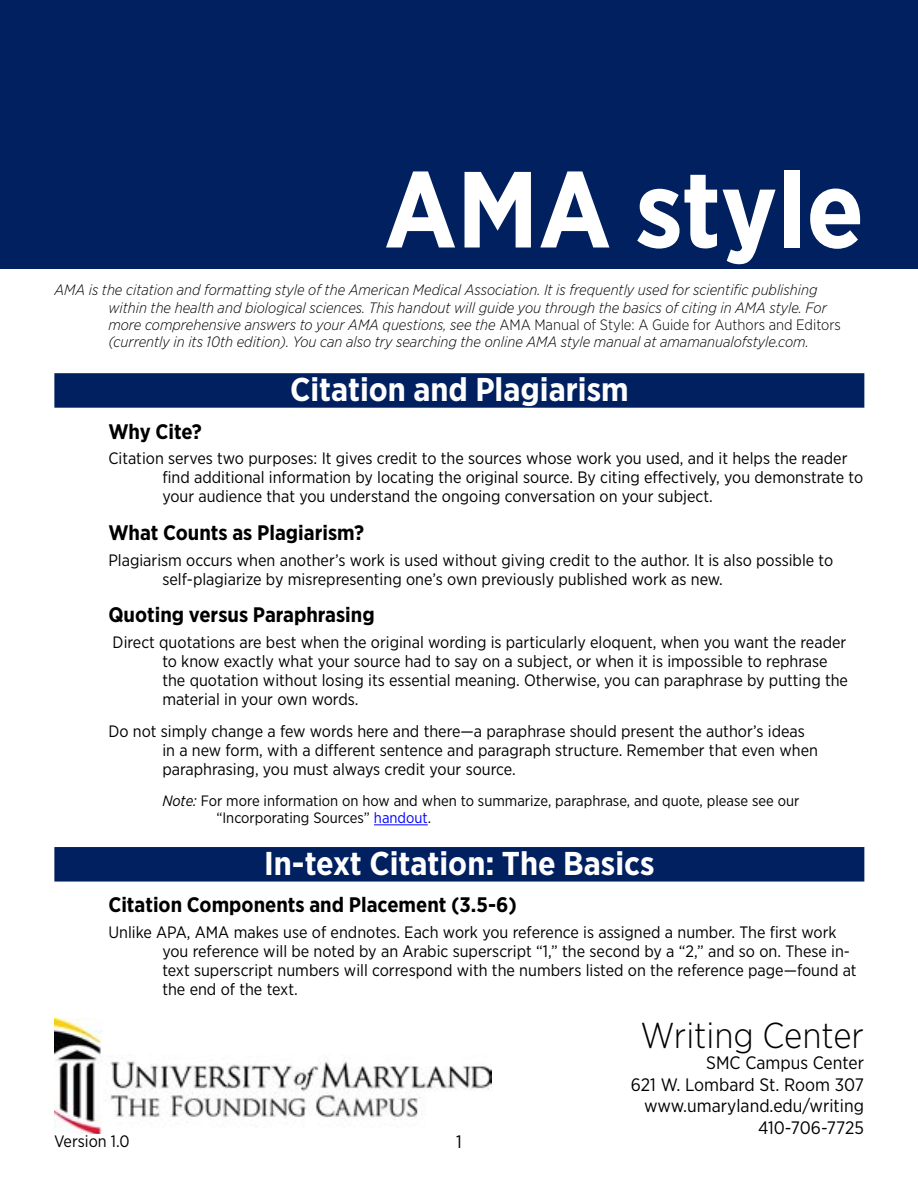
<style>
.page{position:relative;width:918px;height:1188px;background:#fff}
.page>*{position:absolute;margin:0;border:0;box-sizing:border-box;transform-origin:0 0}
.t1{font:700 108px "Gotham Narrow";color:#fff}
.t2{font:300 36px "Gotham Narrow";color:#000}
.t3{font:700 33px "Gotham Narrow";color:#fff}
.t4{font:700 21px "Gotham Narrow";color:#000}
.t5{font:18px/21.6px "Gotham Narrow";color:#000;text-align:right}
.t6{font:16.5px/18.9px "Gotham Narrow";color:#000}
.t7{font:italic 300 15px/17.2px "Gotham Narrow";color:#000}
.t8{font:15px/17.2px "Gotham Narrow";color:#000}
.s1{font-style:normal}
.s2{font-style:italic}
.s3{color:#00f}
</style>
<div class="page">
<div style="left:1px;top:0;width:917px;height:268px;background:#002060"></div>
<img style="left:54px;top:1019px;width:438px;height:115px">
<div style="left:54px;top:373px;width:810px;height:35px;background:#002060"></div>
<hr style="left:374px;top:824px;width:54px;height:1px;background:#00f">
<div style="left:54px;top:847px;width:810px;height:35px;background:#002060"></div>
<h1 class="t1" style="left:384px;top:140px;width:481px">AMA style</h1>
<p class="t7" style="left:108px;top:281px;width:734px;text-indent:-54px">AMA is the citation and formatting style of the American Medical Association. It is frequently used for scientific publishing within the health and biological sciences. This handout will guide you through the basics of citing in AMA style. For more comprehensive answers to your AMA questions, see the <span class="s1">AMA Manual of Style: A Guide for Authors and Editors </span>(currently in its 10th edition). You can also try searching the online AMA style manual at amamanualofstyle.com.</p>
<h3 class="t3" style="left:290px;top:368px;width:340px">Citation and Plagiarism</h3>
<p class="t4" style="left:108px;top:418px;width:95px">Why Cite?</p>
<p class="t6" style="left:162px;top:449px;width:702px;text-indent:-54px">Citation serves two purposes: It gives credit to the sources whose work you used, and it helps the reader find additional information by locating the original source. By citing effectively, you demonstrate to your audience that you understand the ongoing conversation on your subject.</p>
<p class="t4" style="left:108px;top:519px;width:257px">What Counts as Plagiarism?</p>
<p class="t6" style="left:162px;top:550px;width:672px;text-indent:-54px">Plagiarism occurs when another’s work is used without giving credit to the author. It is also possible to self-plagiarize by misrepresenting one’s own previously published work as new.</p>
<p class="t4" style="left:108px;top:601px;width:268px">Quoting versus Paraphrasing</p>
<p class="t6" style="left:162px;top:632px;width:687px;text-indent:-50px">Direct quotations are best when the original wording is particularly eloquent, when you want the reader to know exactly what your source had to say on a subject, or when it is impossible to rephrase the quotation without losing its essential meaning. Otherwise, you can paraphrase by putting the material in your own words.</p>
<p class="t6" style="left:162px;top:722px;width:657px;text-indent:-54px">Do not simply change a few words here and there—a paraphrase should present the author’s ideas in a new form, with a different sentence and paragraph structure. Remember that even when paraphrasing, you must always credit your source.</p>
<p class="t8" style="left:216px;top:792px;width:585px;text-indent:-54px"><span class="s2">Note:</span> For more information on how and when to summarize, paraphrase, and quote, please see our “Incorporating Sources” <span class="s3">handout</span>.</p>
<h3 class="t3" style="left:264px;top:842px;width:392px">In-text Citation: The Basics</h3>
<p class="t4" style="left:108px;top:892px;width:410px">Citation Components and Placement (3.5-6)</p>
<p class="t6" style="left:162px;top:923px;width:696px;text-indent:-54px">Unlike APA, AMA makes use of endnotes. Each work you reference is assigned a number. The first work you reference will be noted by an Arabic superscript “1,” the second by a “2,” and so on. These in&shy;text superscript numbers will correspond with the numbers listed on the reference page—found at the end of the text.</p>
<p class="t6" style="left:54px;top:1132px;width:77px">Version 1.0</p>
<p class="t5" style="left:456px;top:1131px;width:7px">1</p>
<h2 class="t2" style="left:641px;top:1013px;width:225px">Writing Center</h2>
<p class="t5" style="left:631px;top:1052px;width:235px">SMC Campus Center<br>621 W. Lombard St. Room 307 www.umaryland.edu/writing<br>410-706-7725</p>
</div>
